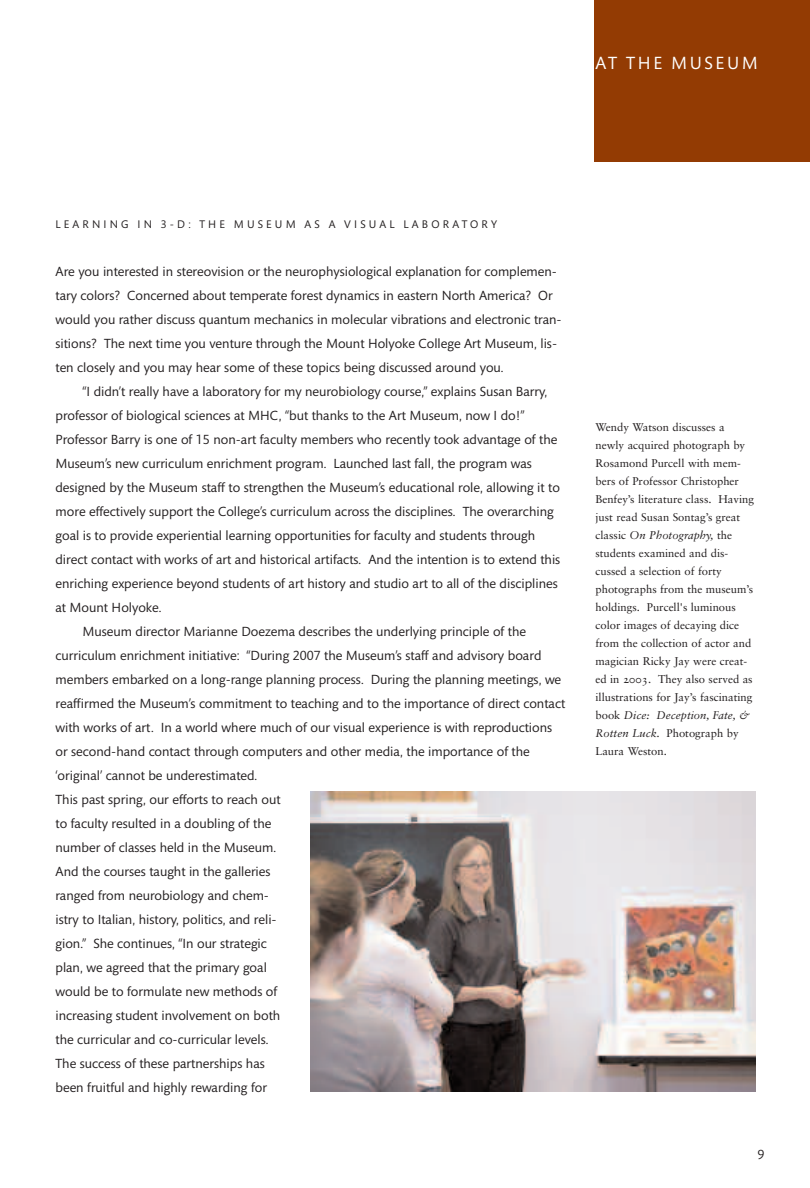
<style>
.page{position:relative;width:810px;height:1188px;background:#fff}
.page>*{position:absolute;margin:0;border:0;box-sizing:border-box;transform-origin:0 0}
.t1{font:18px "Mundo Sans";letter-spacing:.145em;color:#fff}
.t2{font:13.5px/24px "Mundo Sans";color:#231f20}
.t3{font:11.25px/18px "Sabon";color:#231f20}
.t4{font:11.25px "Sabon Italic Os F";color:#231f20}
.t5{font:11.25px "Mundo Sans";letter-spacing:.285em;color:#231f20}
.s1{font-family:"Sabon"}
.s2{font-family:"Sabon Roman SC"}
.s3{font-family:"Sabon Italic Os F"}
</style>
<div class="page">
<div style="left:594px;top:0;width:216px;height:162px;background:#933b03"></div>
<img style="left:310px;top:791px;width:446px;height:300px">
<h1 class="t1" style="left:596px;top:56px;width:164px">AT THE MUSEUM</h1>
<p class="t5" style="left:56px;top:220px;width:443px">LEARNING IN 3-D: THE MUSEUM AS A VISUAL LABORATORY</p>
<p class="t2" style="left:56px;top:261px;width:508px">Are you interested in stereovision or the neurophysiological explanation for complemen&shy;tary colors? Concerned about temperate forest dynamics in eastern North America? Or would you rather discuss quantum mechanics in molecular vibrations and electronic tran&shy;sitions? The next time you venture through the Mount Holyoke College Art Museum, lis&shy;ten closely and you may hear some of these topics being discussed around you.</p>
<p class="t2" style="left:82px;top:381px;width:466px">“I didn’t really have a laboratory for my neurobiology course,” explains Susan Barry,</p>
<p class="t2" style="left:56px;top:405px;width:471px">professor of biological sciences at MHC, “but thanks to the Art Museum, now I do!”</p>
<p class="t2" style="left:56px;top:429px;width:503px">Professor Barry is one of 15 non-art faculty members who recently took advantage of the</p>
<p class="t2" style="left:56px;top:453px;width:478px">Museum’s new curriculum enrichment program. Launched last fall, the program was</p>
<p class="t2" style="left:55px;top:477px;width:506px">designed by the Museum staff to strengthen the Museum’s educational role, allowing it to</p>
<p class="t2" style="left:55px;top:501px;width:500px">more effectively support the College’s curriculum across the disciplines. The overarching</p>
<p class="t2" style="left:55px;top:525px;width:481px">goal is to provide experiential learning opportunities for faculty and students through</p>
<p class="t2" style="left:55px;top:549px;width:506px">direct contact with works of art and historical artifacts. And the intention is to extend this</p>
<p class="t2" style="left:55px;top:573px;width:504px">enriching experience beyond students of art history and studio art to all of the disciplines</p>
<p class="t2" style="left:55px;top:597px;width:108px">at Mount Holyoke.</p>
<p class="t2" style="left:82px;top:621px;width:445px">Museum director Marianne Doezema describes the underlying principle of the</p>
<p class="t2" style="left:55px;top:645px;width:488px">curriculum enrichment initiative: “During 2007 the Museum’s staff and advisory board</p>
<p class="t2" style="left:55px;top:669px;width:507px">members embarked on a long-range planning process. During the planning meetings, we</p>
<p class="t2" style="left:55px;top:693px;width:511px">reaffirmed the Museum’s commitment to teaching and to the importance of direct contact</p>
<p class="t2" style="left:55px;top:717px;width:498px">with works of art. In a world where much of our visual experience is with reproductions</p>
<p class="t2" style="left:55px;top:741px;width:476px">or second-hand contact through computers and other media, the importance of the</p>
<p class="t2" style="left:55px;top:765px;width:203px">‘original’ cannot be underestimated.</p>
<p class="t2" style="left:55px;top:789px;width:227px">This past spring, our efforts to reach out</p>
<p class="t2" style="left:55px;top:813px;width:217px">to faculty resulted in a doubling of the</p>
<p class="t2" style="left:55px;top:837px;width:222px">number of classes held in the Museum.</p>
<p class="t2" style="left:55px;top:861px;width:217px">And the courses taught in the galleries</p>
<p class="t2" style="left:55px;top:885px;width:215px">ranged from neurobiology and chem-</p>
<p class="t2" style="left:55px;top:909px;width:223px">istry to Italian, history, politics, and reli-</p>
<p class="t2" style="left:55px;top:933px;width:213px">gion.” She continues, “In our strategic</p>
<p class="t2" style="left:55px;top:957px;width:213px">plan, we agreed that the primary goal</p>
<p class="t2" style="left:55px;top:981px;width:223px">would be to formulate new methods of</p>
<p class="t2" style="left:55px;top:1005px;width:226px">increasing student involvement on both</p>
<p class="t2" style="left:55px;top:1029px;width:215px">the curricular and co-curricular levels.</p>
<p class="t2" style="left:55px;top:1053px;width:211px">The success of these partnerships has</p>
<p class="t2" style="left:55px;top:1077px;width:213px">been fruitful and highly rewarding for</p>
<p class="t3" style="left:596px;top:419px;width:160px">Wendy Watson discusses a newly acquired photograph by<br>Rosamond Purcell with mem&shy;bers of Professor Christopher<br>Benfey’s literature class. Having just read Susan Sontag’s great</p>
<p class="t4" style="left:596px;top:531px;width:138px"><span class="s1">classic</span> On Photography, <span class="s1">the</span></p>
<p class="t3" style="left:595px;top:545px;width:159px">students examined and dis&shy;cussed a selection of forty photographs from the museum’s holdings. Purcell's luminous color images of decaying dice from the collection of actor and magician Ricky Jay were creat&shy;ed in <span class="s2">2003</span>. They also served as illustrations for Jay’s fascinating</p>
<p class="t4" style="left:596px;top:711px;width:156px"><span class="s1">book</span> Dice: Deception, Fate, &amp;</p>
<p class="t3" style="left:595px;top:725px;width:145px"><span class="s3">Rotten Luck.</span> Photograph by<br>Laura Weston.</p>
<p class="t2" style="left:758px;top:1144px;width:8px">9</p>
</div>
